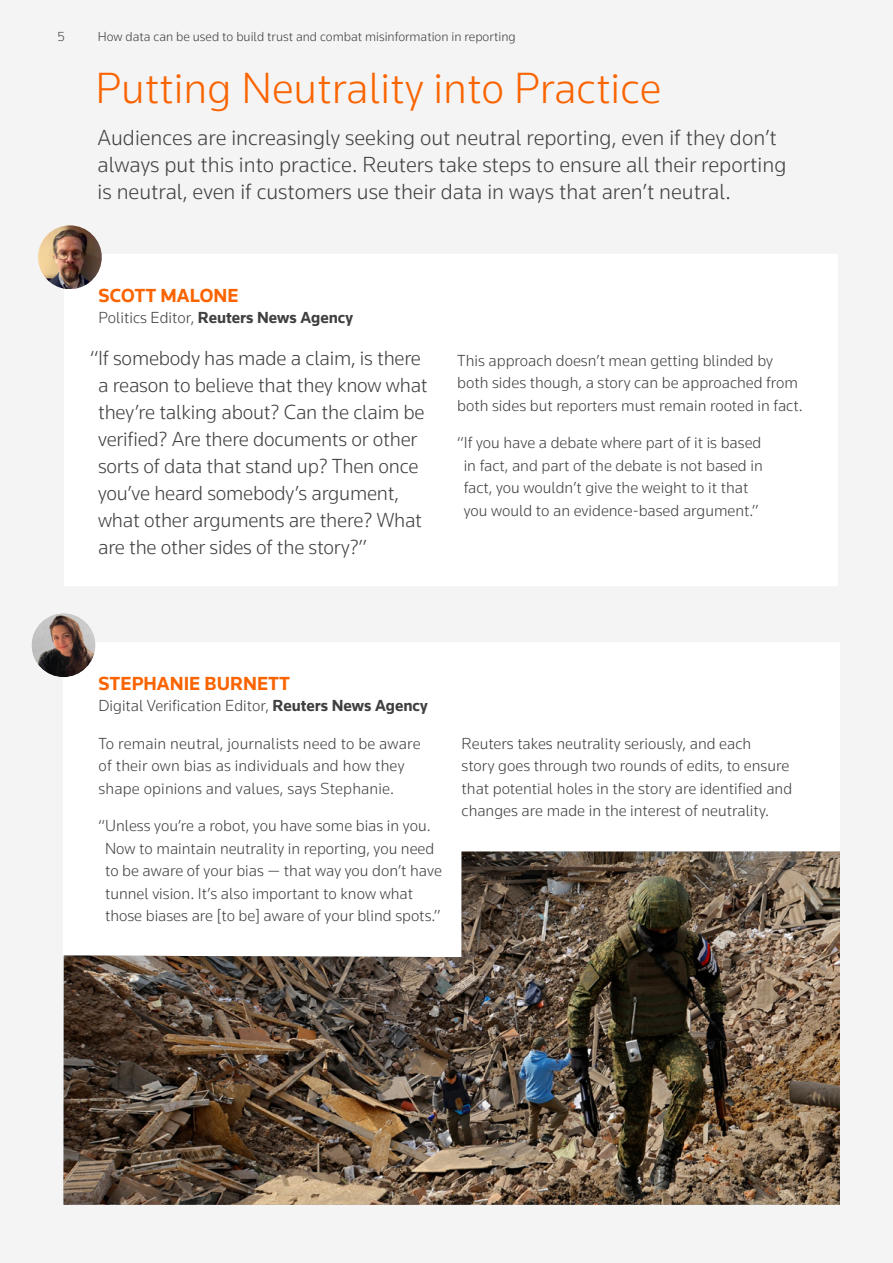
<style>
.page{position:relative;width:893px;height:1263px;background:#f4f4f4}
.page>*{position:absolute;margin:0;border:0;box-sizing:border-box;transform-origin:0 0}
.t1{font:300 45px "Knowledge 2017";color:#fa6400}
.t2{font:300 22.5px/27px "Knowledge 2017";color:#404040}
.t3{font:300 21px/27px "Knowledge 2017";letter-spacing:-.01em;color:#404040}
.t4{font:700 19.5px "Knowledge 2017";color:#fa6400}
.t5{font:300 16.5px/22.5px "Knowledge 2017";color:#404040}
.t6{font:700 16.5px "Knowledge 2017";color:#404040}
.t7{font:300 13.5px "Knowledge 2017";color:#404040}
.s1{font-weight:300}
.s2{font-weight:700}
</style>
<div class="page">
<div style="left:64px;top:254px;width:774px;height:332px;background:#fff"></div>
<img style="left:38px;top:225px;width:64px;height:64px">
<div style="left:64px;top:642px;width:776px;height:315px;background:#fff"></div>
<img style="left:32px;top:613px;width:63px;height:64px;border-radius:32px">
<img style="left:64px;top:851px;width:776px;height:354px">
<p class="t7" style="left:57px;top:28px;width:9px">5</p>
<p class="t7" style="left:98px;top:28px;width:419px">How data can be used to build trust and combat misinformation in reporting</p>
<h1 class="t1" style="left:95px;top:60px;width:567px">Putting Neutrality into Practice</h1>
<h2 class="t2" style="left:98px;top:124px;width:690px">Audiences are increasingly seeking out neutral reporting, even if they don t’ always put this into practice. Reuters take steps to ensure all their reporting is neutral, even if customers use their data in ways that aren t’ neutral.</h2>
<p class="t4" style="left:99px;top:284px;width:141px">SCOTT MALONE</p>
<p class="t6" style="left:99px;top:307px;width:256px"><span class="s1">Politics Editor,</span> Reuters News Agency</p>
<p class="t3" style="left:98px;top:344px;width:331px;text-indent:-8px">“If somebody has made a claim is, there a reason to believe that they know what they r e’ talking about? Can the claim be verified? Are there documents or other sorts of data that stand up? Then once you v e’ heard somebody s’ argument, what other arguments are there? What are the other sides of the story “?</p>
<p class="t5" style="left:457px;top:349px;width:347px">This approach doesn t’ mean getting blinded by both sides though a, story can be approached from both sides but reporters must remain rooted in fact.</p>
<p class="t5" style="left:457px;top:431px;width:307px;text-align:center">“If you have a debate where part of isit based in fact, and part of the debate is not based in fact, you wouldn t’ give the weight to it that you would to an evidence-based argument “.</p>
<p class="t4" style="left:99px;top:672px;width:193px">STEPHANIE BURNETT</p>
<p class="t5" style="left:99px;top:694px;width:331px">Digital Verification Editor, <span class="s2">Reuters News Agency</span></p>
<p class="t5" style="left:99px;top:732px;width:323px">To remain neutral, journalists need to be aware of their own bias as individuals and how they shape opinions and values, says Stephanie.</p>
<p class="t5" style="left:105px;top:814px;width:338px;text-indent:-6px">“Unless you r e’ a robot, you have some bias in you.<br>Now to maintain neutrality in reporting, you need to be aware of your bias — that way you don t’ have tunnel vision s’I t. also important to know what those biases are [to be] aware of your blind spots “.</p>
<p class="t5" style="left:462px;top:731px;width:332px">Reuters takes neutrality seriously, and each<br>story goes through two rounds of edits to, ensure that potential holes in the story are identified and changes are made in the interest of neutrality.</p>
</div>
